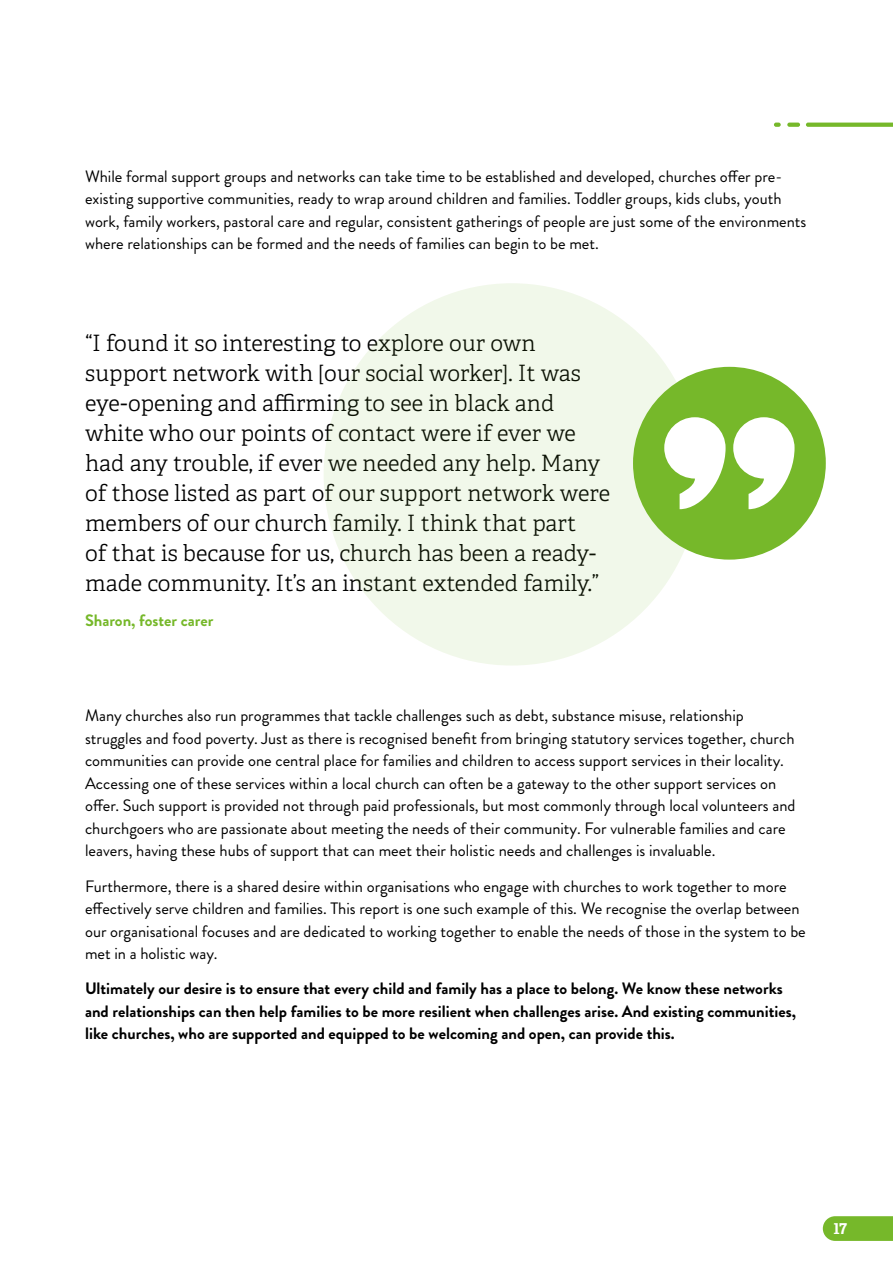
<style>
.page{position:relative;width:893px;height:1263px;background:#fff}
.page>*{position:absolute;margin:0;border:0;box-sizing:border-box;transform-origin:0 0}
.t1{font:300 22.5px/30px "Adelle";color:#000}
.t2{font:16.5px/22.5px "Brandon Grotesque";color:#000}
.t3{font:700 16.5px/22.5px "Brandon Grotesque";color:#000}
.t4{font:700 16.5px "Brandon Grotesque";color:#76b82a}
.t5{font:700 15px "Adelle PE";color:#fff}
</style>
<div class="page">
<div style="left:324px;top:283px;width:376px;height:382px;background:#f1f8ea;border-radius:50%"></div>
<div style="left:633px;top:367px;width:193px;height:193px;background:#76b82a;border-radius:50%"></div>
<svg style="left:664px;top:417px;width:62px;height:92px"></svg>
<svg style="left:733px;top:417px;width:61px;height:92px"></svg>
<svg style="left:806px;top:123px;width:87px;height:4px"></svg>
<svg style="left:787px;top:123px;width:13px;height:4px"></svg>
<svg style="left:774px;top:123px;width:7px;height:4px"></svg>
<svg style="left:823px;top:1216px;width:70px;height:25px;background:#7cbb34"></svg>
<p class="t2" style="left:85px;top:165px;width:723px">While formal support groups and networks can take time to be established and developed, churches offer pre&shy;existing supportive communities, ready to wrap around children and families. Toddler groups, kids clubs, youth work, family workers, pastoral care and regular, consistent gatherings of people are just some of the environments where relationships can be formed and the needs of families can begin to be met.</p>
<p class="t1" style="left:85px;top:328px;width:527px">“I found it so interesting to explore our own support network with [our social worker]. It was eye-opening and affirming to see in black and white who our points of contact were if ever we had any trouble, if ever we needed any help. Many of those listed as part of our support network were members of our church family. I think that part<br>of that is because for us, church has been a ready&shy;made community. It’s an instant extended family.”</p>
<p class="t4" style="left:85px;top:609px;width:130px">Sharon, foster carer</p>
<p class="t2" style="left:85px;top:705px;width:712px">Many churches also run programmes that tackle challenges such as debt, substance misuse, relationship struggles and food poverty. Just as there is recognised benefit from bringing statutory services together, church communities can provide one central place for families and children to access support services in their locality.<br>Accessing one of these services within a local church can often be a gateway to the other support services on offer. Such support is provided not through paid professionals, but most commonly through local volunteers and churchgoers who are passionate about meeting the needs of their community. For vulnerable families and care leavers, having these hubs of support that can meet their holistic needs and challenges is invaluable.</p>
<p class="t2" style="left:85px;top:875px;width:722px">Furthermore, there is a shared desire within organisations who engage with churches to work together to more effectively serve children and families. This report is one such example of this. We recognise the overlap between our organisational focuses and are dedicated to working together to enable the needs of those in the system to be met in a holistic way.</p>
<p class="t3" style="left:85px;top:978px;width:712px">Ultimately our desire is to ensure that every child and family has a place to belong. We know these networks and relationships can then help families to be more resilient when challenges arise. And existing communities, like churches, who are supported and equipped to be welcoming and open, can provide this.</p>
<p class="t5" style="left:833px;top:1218px;width:15px">17</p>
</div>
